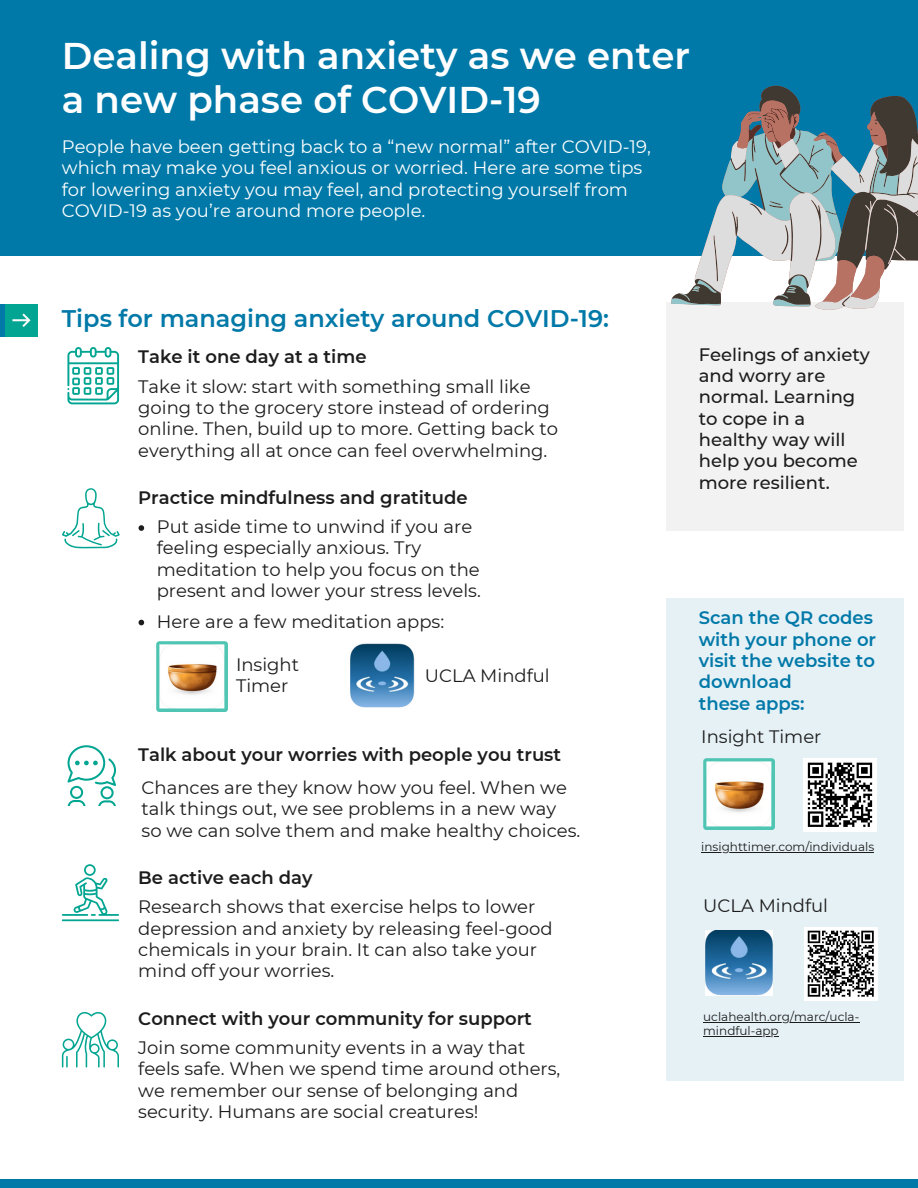
<style>
.page{position:relative;width:918px;height:1188px;background:#fff}
.page>*{position:absolute;margin:0;border:0;box-sizing:border-box;transform-origin:0 0}
.t1{font:600 37.2px/43.8px "Montserrat";color:#fff}
.t2{font:600 24px "Montserrat";color:#0079a8}
.t3{font:18px/21.3px "Montserrat";color:#1c1c1c}
.t4{font:18px/21.3px "Montserrat";color:#fff}
.t5{font:600 18px "Montserrat";color:#1c1c1c}
.t6{font:500 18px/21.3px "Montserrat";color:#1c1c1c}
.t7{font:600 18px/21.3px "Montserrat";color:#0079a8}
.t8{font:12px/14px "Montserrat";color:#1c1c1c}
</style>
<div class="page">
<div style="left:0;top:0;width:918px;height:256px;background:#0079a8"></div>
<div style="left:0;top:304px;width:5px;height:33px;background:#0079a8"></div>
<div style="left:5px;top:304px;width:32px;height:32px;background:#02a591"></div>
<svg style="left:12px;top:313px;width:19px;height:14px"></svg>
<img style="left:157px;top:641px;width:71px;height:71px">
<img style="left:350px;top:643px;width:65px;height:65px">
<svg style="left:139px;top:525px;width:5px;height:6px"></svg>
<svg style="left:139px;top:620px;width:5px;height:5px"></svg>
<div style="left:666px;top:303px;width:238px;height:228px;background:#f2f2f2"></div>
<div style="left:666px;top:599px;width:238px;height:482px;background:#e6f1f6"></div>
<svg style="left:67px;top:347px;width:52px;height:57px"></svg>
<svg style="left:62px;top:488px;width:58px;height:60px"></svg>
<svg style="left:67px;top:745px;width:49px;height:61px"></svg>
<svg style="left:73px;top:864px;width:46px;height:52px"></svg>
<hr style="left:62px;top:914px;width:26px;height:2px;background:#02a591">
<hr style="left:62px;top:919px;width:57px;height:2px;background:#02a591">
<svg style="left:62px;top:1012px;width:57px;height:56px"></svg>
<svg style="left:761px;top:85px;width:145px;height:14px"></svg>
<svg style="left:671px;top:286px;width:23px;height:19px"></svg>
<svg style="left:694px;top:99px;width:224px;height:211px"></svg>
<div style="left:0;top:1179px;width:918px;height:9px;background:#0079a8"></div>
<img style="left:703px;top:758px;width:71px;height:71px">
<div style="left:803px;top:758px;width:74px;height:73px;background:#fff"></div>
<svg style="left:807px;top:762px;width:66px;height:65px"></svg>
<img style="left:706px;top:930px;width:66px;height:65px">
<div style="left:804px;top:927px;width:73px;height:73px;background:#fff"></div>
<svg style="left:807px;top:930px;width:67px;height:67px"></svg>
<hr style="left:701px;top:852px;width:173px;height:1px;background:#1c1c1c">
<hr style="left:703px;top:1022px;width:156px;height:1px;background:#1c1c1c">
<hr style="left:703px;top:1036px;width:76px;height:1px;background:#1c1c1c">
<p class="t1" style="left:62px;top:33px;width:630px">Dealing with anxiety as we enter a new phase of COVID-19</p>
<p class="t4" style="left:62px;top:136px;width:590px">People have been getting back to a “new normal” after COVID-19, which may make you feel anxious or worried. Here are some tips for lowering anxiety you may feel, and protecting yourself from COVID-19 as you’re around more people.</p>
<p class="t2" style="left:62px;top:304px;width:549px">Tips for managing anxiety around COVID-19:</p>
<p class="t5" style="left:138px;top:346px;width:230px">Take it one day at a time</p>
<p class="t3" style="left:138px;top:376px;width:421px">Take it slow: start with something small like going to the grocery store instead of ordering online. Then, build up to more. Getting back to everything all at once can feel overwhelming.</p>
<p class="t5" style="left:138px;top:486px;width:331px">Practice mindfulness and gratitude</p>
<p class="t3" style="left:157px;top:516px;width:326px">Put aside time to unwind if you are feeling especially anxious. Try meditation to help you focus on the present and lower your stress levels.</p>
<p class="t3" style="left:157px;top:610px;width:289px">Here are a few meditation apps:</p>
<p class="t3" style="left:236px;top:654px;width:65px">Insight<br>Timer</p>
<p class="t3" style="left:425px;top:665px;width:126px">UCLA Mindful</p>
<p class="t5" style="left:138px;top:743px;width:424px">Talk about your worries with people you trust</p>
<p class="t3" style="left:142px;top:777px;width:427px">Chances are they know how you feel. When we talk things out, we see problems in a new way</p>
<p class="t3" style="left:142px;top:820px;width:440px">so we can solve them and make healthy choices.</p>
<p class="t5" style="left:138px;top:867px;width:176px">Be active each day</p>
<p class="t3" style="left:138px;top:896px;width:416px">Research shows that exercise helps to lower depression and anxiety by releasing feel-good chemicals in your brain. It can also take your mind off your worries.</p>
<p class="t5" style="left:138px;top:1007px;width:395px">Connect with your community for support</p>
<p class="t3" style="left:138px;top:1037px;width:424px">Join some community events in a way that feels safe. When we spend time around others, we remember our sense of belonging and security. Humans are social creatures!</p>
<p class="t6" style="left:699px;top:343px;width:173px">Feelings of anxiety and worry are normal. Learning to cope in a healthy way will help you become more resilient.</p>
<p class="t7" style="left:699px;top:607px;width:179px">Scan the QR codes with your phone or visit the website to download</p>
<p class="t7" style="left:699px;top:693px;width:107px">these apps:</p>
<p class="t3" style="left:701px;top:726px;width:122px">Insight Timer</p>
<p class="t8" style="left:701px;top:839px;width:174px">insighttimer.com/individuals</p>
<p class="t3" style="left:703px;top:895px;width:126px">UCLA Mindful</p>
<p class="t8" style="left:703px;top:1010px;width:158px">uclahealth.org/marc/ucla&shy;mindful-app</p>
</div>
